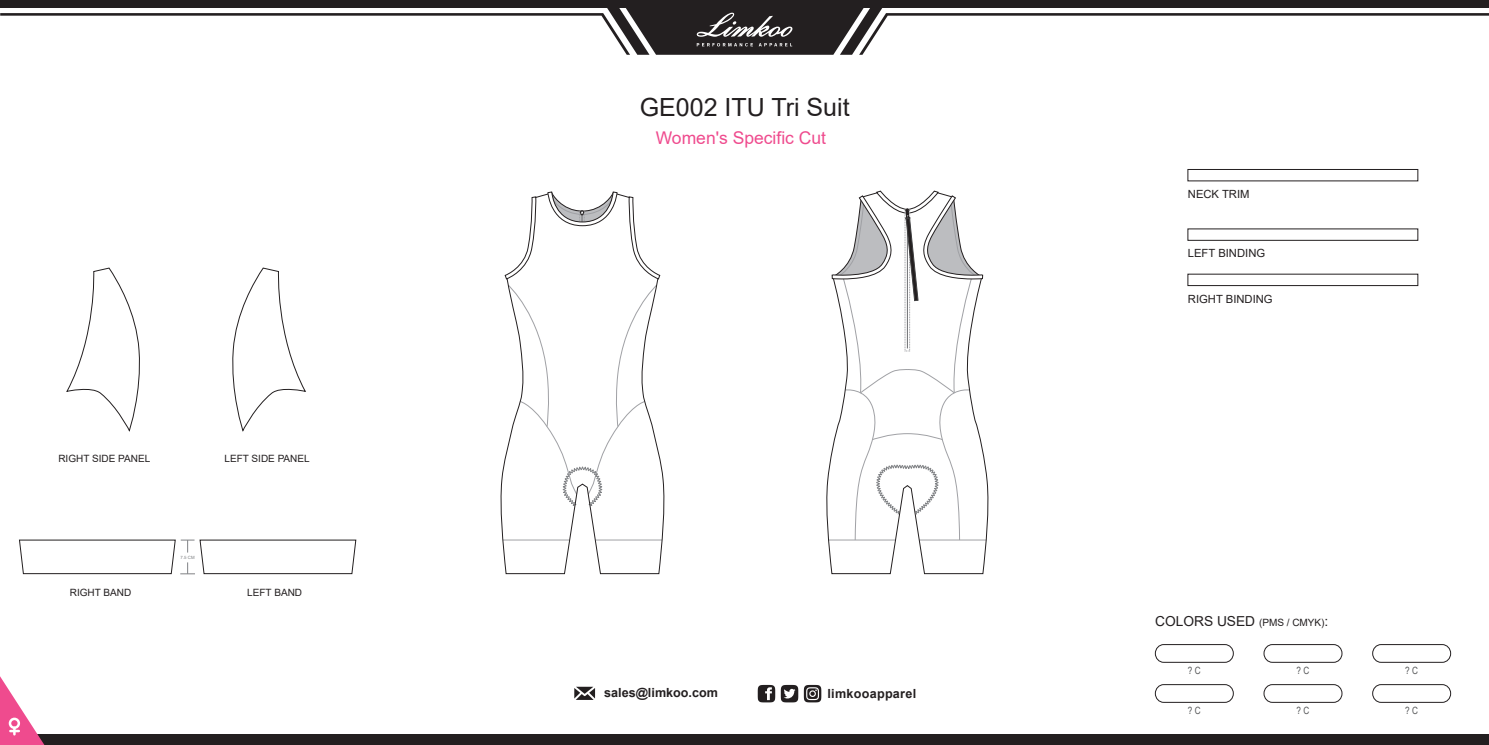
<style>
.page{position:relative;width:1489px;height:745px;background:#fff}
.page>*{position:absolute;margin:0;border:0;box-sizing:border-box;transform-origin:0 0}
.t1{font:25px "Arial";color:#231f20}
.t2{font:17.5px "Arial";color:#ef4b8e}
.t3{font:13.75px "Arial";color:#231f20}
.t4{font:700 12.62px "Arial";color:#231f20}
.t5{font:700 12.62px "Arial";letter-spacing:.02em;color:#231f20}
.t6{font:11.25px "Arial";color:#231f20}
.t7{font:10px "Arial";color:#231f20}
.t8{font:10px "Arial Narrow";color:#545557}
.t9{font:4.38px "Arial";color:#808285}
.s1{font-size:10px}
</style>
<div class="page">
<svg style="left:66px;top:267px;width:74px;height:164px"></svg>
<svg style="left:232px;top:267px;width:74px;height:164px"></svg>
<div style="left:1187px;top:273px;width:230px;height:13px;background:#fff;border:1px solid #231f20"></div>
<div style="left:1187px;top:169px;width:230px;height:12px;background:#fff;border:1px solid #231f20"></div>
<svg style="left:500px;top:191px;width:164px;height:382px"></svg>
<svg style="left:826px;top:190px;width:162px;height:383px"></svg>
<svg style="left:19px;top:539px;width:337px;height:35px"></svg>
<svg style="left:0;top:7px;width:1488px;height:48px"></svg>
<div style="left:0;top:0;width:1488px;height:7px;background:#231f20"></div>
<div style="left:0;top:733px;width:1488px;height:11px;background:#231f20"></div>
<svg style="left:574px;top:686px;width:21px;height:13px"></svg>
<svg style="left:757px;top:684px;width:64px;height:18px"></svg>
<div style="left:1263px;top:643px;width:79px;height:19px;border:1px solid #231f20;border-radius:9px"></div>
<div style="left:1372px;top:643px;width:78px;height:19px;border:1px solid #231f20;border-radius:9px"></div>
<div style="left:1154px;top:643px;width:79px;height:19px;border:1px solid #231f20;border-radius:9px"></div>
<div style="left:1263px;top:683px;width:79px;height:19px;border:1px solid #231f20;border-radius:9px"></div>
<div style="left:1372px;top:683px;width:78px;height:19px;border:1px solid #231f20;border-radius:9px"></div>
<div style="left:1154px;top:683px;width:79px;height:19px;border:1px solid #231f20;border-radius:9px"></div>
<svg style="left:0;top:676px;width:44px;height:68px"></svg>
<p class="t7" style="left:58px;top:451px;width:93px">RIGHT SIDE PANEL</p>
<p class="t7" style="left:224px;top:451px;width:87px">LEFT SIDE PANEL</p>
<p class="t9" style="left:180px;top:554px;width:16px">7.5 CM</p>
<p class="t7" style="left:70px;top:585px;width:63px">RIGHT BAND</p>
<p class="t7" style="left:247px;top:585px;width:56px">LEFT BAND</p>
<h1 class="t1" style="left:639px;top:90px;width:211px">GE002 ITU Tri Suit</h1>
<h2 class="t2" style="left:655px;top:126px;width:172px">Women's Specific Cut</h2>
<p class="t4" style="left:604px;top:683px;width:115px">sales@limkoo.com</p>
<p class="t5" style="left:827px;top:684px;width:90px">limkooapparel</p>
<p class="t6" style="left:1187px;top:186px;width:63px">NECK TRIM</p>
<p class="t6" style="left:1187px;top:245px;width:79px">LEFT BINDING</p>
<p class="t6" style="left:1187px;top:291px;width:86px">RIGHT BINDING</p>
<h3 class="t3" style="left:1154px;top:611px;width:175px">COLORS USED <span class="s1">(PMS / CMYK)</span>:</h3>
<p class="t8" style="left:1187px;top:663px;width:14px">? C</p>
<p class="t8" style="left:1296px;top:663px;width:14px">? C</p>
<p class="t8" style="left:1405px;top:663px;width:14px">? C</p>
<p class="t8" style="left:1187px;top:703px;width:14px">? C</p>
<p class="t8" style="left:1296px;top:703px;width:14px">? C</p>
<p class="t8" style="left:1405px;top:703px;width:14px">? C</p>
</div>
